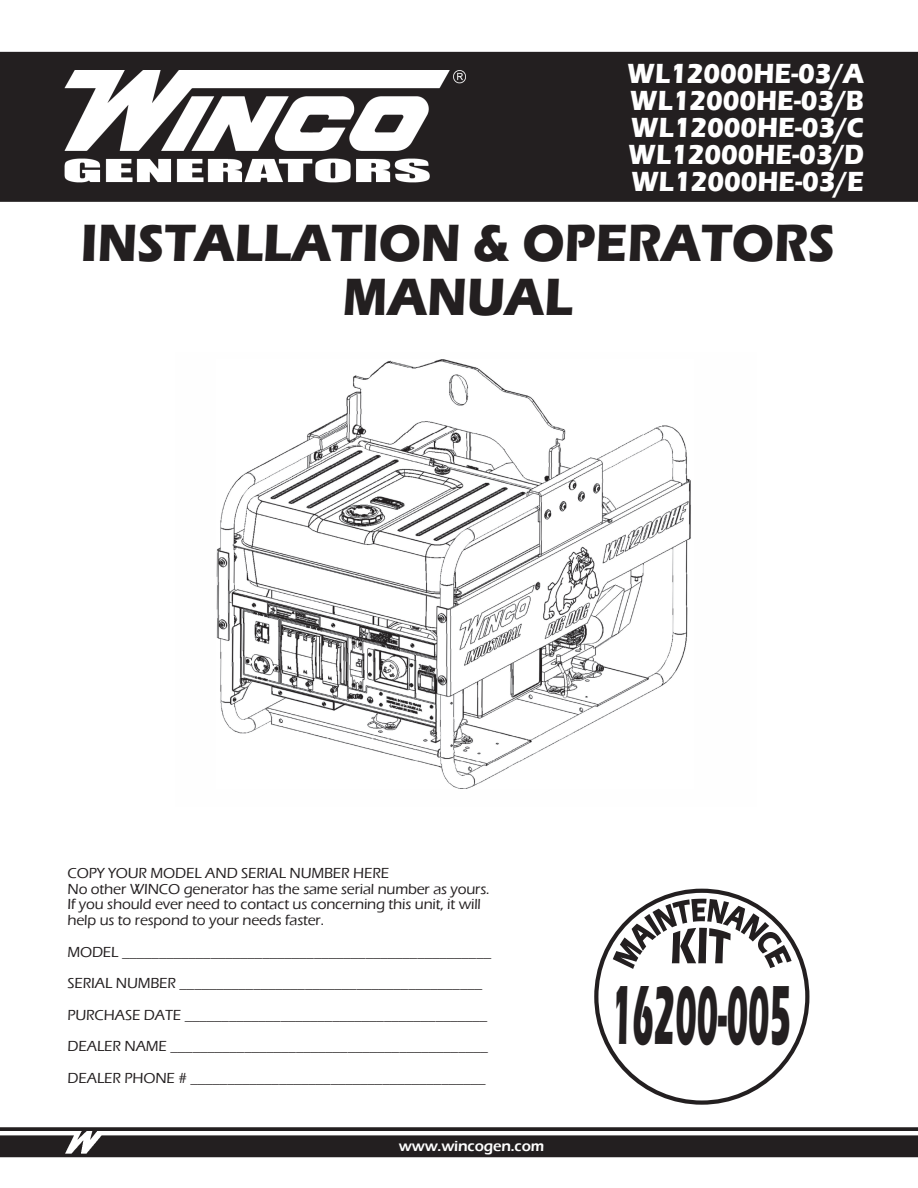
<style>
.page{position:relative;width:918px;height:1188px;background:#fff}
.page>*{position:absolute;margin:0;border:0;box-sizing:border-box;transform-origin:0 0}
.t1{font:700 86.25px "Eras ITC";color:#231f20;scale:.38 1}
.t2{font:700 54px/54px "Eras ITC";color:#231f20;text-align:center;scale:.9 1}
.t3{font:700 28.5px "Eras ITC";color:#fff;scale:.9 1}
.Body_text{font:500 15px/15.8px "Eras ITC";letter-spacing:-.01em;color:#231f20}
.Body_text-2{font:600 15px "Eras ITC";letter-spacing:-.01em;color:#fff}
</style>
<div class="page">
<div style="left:0;top:52px;width:918px;height:150px;background:#231f20"></div>
<img style="left:64px;top:71px;width:402px;height:112px">
<img style="left:216px;top:360px;width:475px;height:429px">
<svg style="left:0;top:1127px;width:918px;height:30px;background:#444142"></svg>
<img style="left:0;top:1132px;width:918px;height:22px">
<svg style="left:613px;top:899px;width:179px;height:70px"></svg>
<p class="t3" style="left:627px;top:57px;width:265px">WL12000HE-03/A</p>
<p class="t3" style="left:630px;top:84px;width:262px">WL12000HE-03/B</p>
<p class="t3" style="left:631px;top:111px;width:260px">WL12000HE-03/C</p>
<p class="t3" style="left:628px;top:138px;width:263px">WL12000HE-03/D</p>
<p class="t3" style="left:631px;top:165px;width:260px">WL12000HE-03/E</p>
<p class="t2" style="left:81px;top:216px;width:839px">INSTALLATION &amp; OPERATORS<br>MANUAL</p>
<p class="Body_text" style="left:68px;top:865px;width:323px">COPY YOUR MODEL AND SERIAL NUMBER HERE</p>
<p class="Body_text" style="left:68px;top:881px;width:424px">No other WINCO generator has the same serial number as yours.</p>
<p class="Body_text" style="left:68px;top:897px;width:415px">If you should ever need to contact us concerning this unit, it will help us to respond to your needs faster.</p>
<p class="Body_text" style="left:68px;top:944px;width:425px">MODEL __________________________________________________</p>
<p class="Body_text" style="left:68px;top:975px;width:416px">SERIAL NUMBER _________________________________________</p>
<p class="Body_text" style="left:68px;top:1007px;width:421px">PURCHASE DATE _________________________________________</p>
<p class="Body_text" style="left:68px;top:1038px;width:422px">DEALER NAME ___________________________________________</p>
<p class="Body_text" style="left:68px;top:1070px;width:420px">DEALER PHONE # ________________________________________</p>
<p class="Body_text-2" style="left:399px;top:1138px;width:147px">www.wincogen.com</p>
<p class="t1" style="left:611px;top:965px;width:475px">16200-005</p>
</div>
